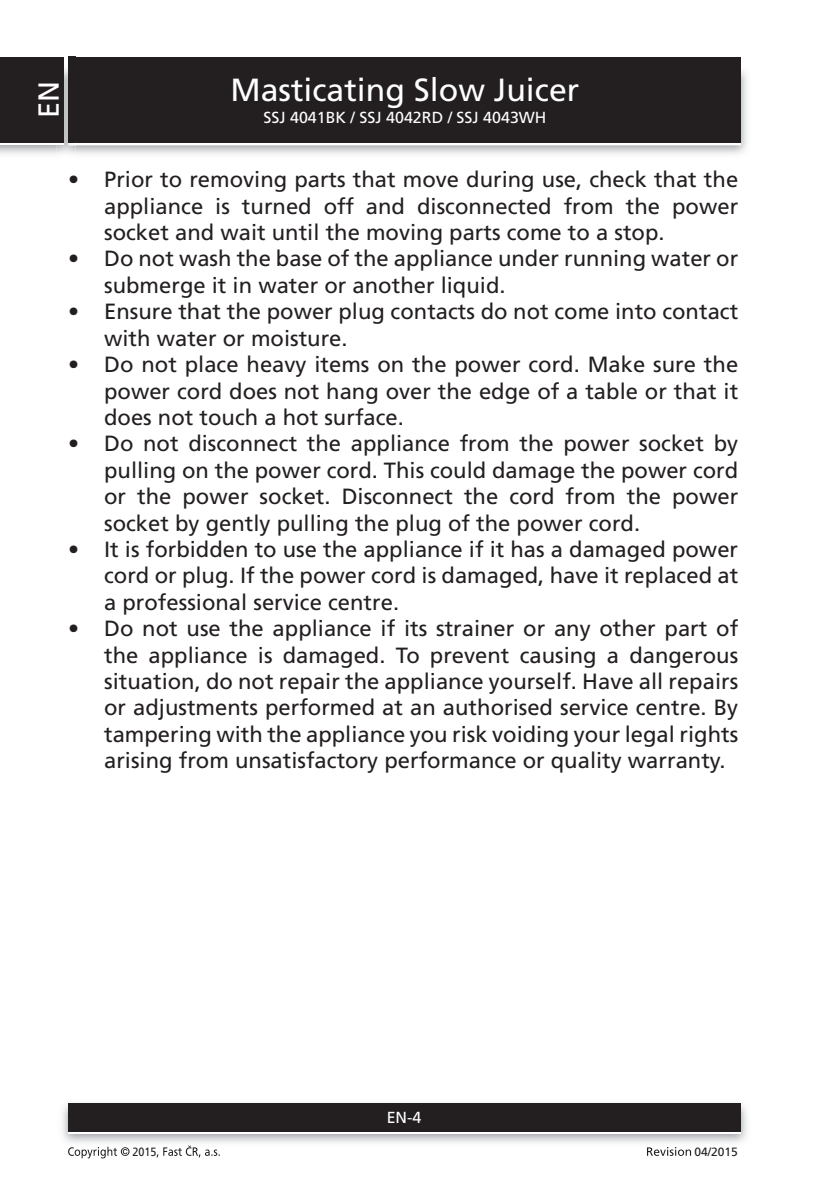
<style>
.page{position:relative;width:840px;height:1191px;background:#fff}
.page>*{position:absolute;margin:0;border:0;box-sizing:border-box;transform-origin:0 0}
.t1{font:32px "Frutiger CE";color:#fff}
.t2{font:29px "Frutiger CE";color:#fff}
.t3{font:22px/26.4px "Frutiger CE";color:#231f20;text-align:justify}
.t4{font:16px "Frutiger CE";color:#fff}
.t5{font:12px "Frutiger CE";color:#231f20}
.t6{font:12px "Frutiger CE";color:#231f20;scale:.9 1}
</style>
<div class="page">
<img style="left:0;top:63px;width:747px;height:91px">
<img style="left:740px;top:68px;width:1px;height:75px">
<div style="left:68px;top:59px;width:672px;height:86px;background:#fff"></div>
<div style="left:68px;top:57px;width:672px;height:86px;background:#231f20"></div>
<img style="left:62px;top:1103px;width:685px;height:40px">
<div style="left:68px;top:1106px;width:672px;height:28px;background:linear-gradient(to right,#fff,#fff)"></div>
<div style="left:68px;top:1103px;width:672px;height:28px;background:#231f20"></div>
<div style="left:0;top:59px;width:64px;height:86px;background:#fff"></div>
<div style="left:0;top:57px;width:64px;height:86px;background:#231f20"></div>
<svg style="left:68px;top:1146px;width:61px;height:12px"></svg>
<svg style="left:156px;top:1145px;width:64px;height:12px"></svg>
<svg style="left:647px;top:1147px;width:43px;height:8px"></svg>
<h2 class="t2" style="left:32px;top:118px;width:39px;rotate:-90deg">EN</h2>
<h1 class="t1" style="left:230px;top:71px;width:350px">Masticating Slow Juicer</h1>
<p class="t4" style="left:263px;top:109px;width:284px">SSJ 4041BK / SSJ 4042RD / SSJ 4043WH</p>
<p class="t3" style="left:104px;top:166px;width:635px;text-indent:-36px">• Prior to removing parts that move during use, check that the appliance is turned off and disconnected from the power socket and wait until the moving parts come to a stop.</p>
<p class="t3" style="left:104px;top:246px;width:635px;text-indent:-36px">• Do not wash the base of the appliance under running water or submerge it in water or another liquid.</p>
<p class="t3" style="left:104px;top:298px;width:635px;text-indent:-36px">• Ensure that the power plug contacts do not come into contact with water or moisture.</p>
<p class="t3" style="left:104px;top:351px;width:635px;text-indent:-36px">• Do not place heavy items on the power cord. Make sure the power cord does not hang over the edge of a table or that it does not touch a hot surface.</p>
<p class="t3" style="left:104px;top:430px;width:635px;text-indent:-36px">• Do not disconnect the appliance from the power socket by pulling on the power cord. This could damage the power cord or the power socket. Disconnect the cord from the power socket by gently pulling the plug of the power cord.</p>
<p class="t3" style="left:104px;top:536px;width:635px;text-indent:-36px">• It is forbidden to use the appliance if it has a damaged power cord or plug. If the power cord is damaged, have it replaced at a professional service centre.</p>
<p class="t3" style="left:104px;top:615px;width:635px;text-indent:-36px">• Do not use the appliance if its strainer or any other part of the appliance is damaged. To prevent causing a dangerous situation, do not repair the appliance yourself. Have all repairs or adjustments performed at an authorised service centre. By tampering with the appliance you risk voiding your legal rights arising from unsatisfactory performance or quality warranty.</p>
<p class="t4" style="left:386px;top:1108px;width:36px">EN-4</p>
<p class="t6" style="left:132px;top:1144px;width:28px">2015</p>
<p class="t5" style="left:694px;top:1144px;width:45px">04/2015</p>
</div>
